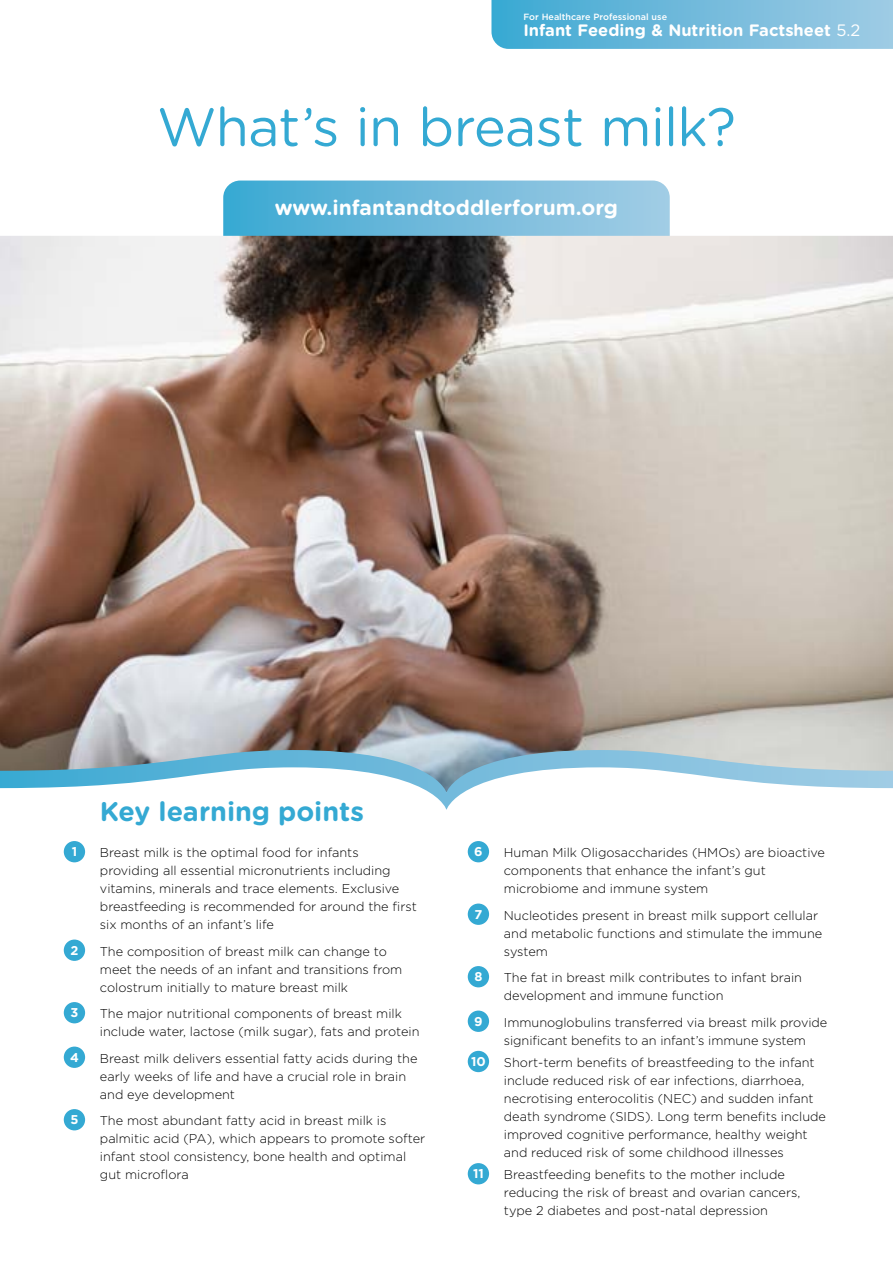
<style>
.page{position:relative;width:893px;height:1263px;background:#fff}
.page>*{position:absolute;margin:0;border:0;box-sizing:border-box;transform-origin:0 0}
.t1{font:54px "Gotham Rounded";letter-spacing:-.015em;color:#34a9d3}
.t2{font:700 27px "Gotham Rounded";color:#34a9d3}
.t3{font:700 21px "Gotham Rounded";color:#fff}
.t4{font:700 16.5px "Gotham Rounded";color:#fff}
.t5{font:300 12.75px/18px "Gotham";color:#000}
.t6{font:700 12.75px "Gotham";color:#fff}
.t7{font:500 9px "Gotham";color:#fff}
.s1{font-weight:400}
</style>
<div class="page">
<svg style="left:223px;top:181px;width:447px;height:55px;background:#71badb"></svg>
<img style="left:0;top:236px;width:893px;height:514px">
<svg style="left:0;top:750px;width:893px;height:60px"></svg>
<svg style="left:491px;top:0;width:402px;height:49px;background:#6fbadb"></svg>
<div style="left:64px;top:841px;width:21px;height:21px;background:#34a9d3;border-radius:50%"></div>
<div style="left:64px;top:939px;width:21px;height:22px;background:#34a9d3;border-radius:50%"></div>
<div style="left:64px;top:1002px;width:21px;height:21px;background:#34a9d3;border-radius:50%"></div>
<div style="left:64px;top:1046px;width:21px;height:22px;background:#34a9d3;border-radius:50%"></div>
<div style="left:64px;top:1109px;width:21px;height:21px;background:#34a9d3;border-radius:50%"></div>
<div style="left:468px;top:841px;width:21px;height:21px;background:#34a9d3;border-radius:50%"></div>
<div style="left:468px;top:903px;width:21px;height:22px;background:#34a9d3;border-radius:50%"></div>
<div style="left:468px;top:966px;width:21px;height:21px;background:#34a9d3;border-radius:50%"></div>
<div style="left:468px;top:1010px;width:21px;height:22px;background:#34a9d3;border-radius:50%"></div>
<div style="left:468px;top:1051px;width:21px;height:21px;background:#34a9d3;border-radius:50%"></div>
<div style="left:468px;top:1163px;width:21px;height:21px;background:#34a9d3;border-radius:50%"></div>
<p class="t7" style="left:523px;top:11px;width:145px">For Healthcare Professional use</p>
<p class="t4" style="left:523px;top:18px;width:339px">Infant Feeding &amp; Nutrition Factsheet <span class="s1">5.2</span></p>
<h1 class="t1" style="left:157px;top:90px;width:580px">What’s in breast milk?</h1>
<h3 class="t3" style="left:275px;top:192px;width:345px">www.infantandtoddlerforum.org</h3>
<h2 class="t2" style="left:100px;top:791px;width:266px">Key learning points</h2>
<p class="t6" style="left:72px;top:844px;width:7px">1</p>
<p class="t5" style="left:100px;top:843px;width:318px">Breast milk is the optimal food for infants providing all essential micronutrients including vitamins, minerals and trace elements. Exclusive breastfeeding is recommended for around the first six months of an infant’s life</p>
<p class="t6" style="left:70px;top:943px;width:9px">2</p>
<p class="t5" style="left:100px;top:942px;width:304px">The composition of breast milk can change to meet the needs of an infant and transitions from colostrum initially to mature breast milk</p>
<p class="t6" style="left:70px;top:1005px;width:9px">3</p>
<p class="t5" style="left:100px;top:1004px;width:321px">The major nutritional components of breast milk include water, lactose (milk sugar), fats and protein</p>
<p class="t6" style="left:70px;top:1050px;width:10px">4</p>
<p class="t5" style="left:100px;top:1049px;width:319px">Breast milk delivers essential fatty acids during the early weeks of life and have a crucial role in brain and eye development</p>
<p class="t6" style="left:70px;top:1112px;width:10px">5</p>
<p class="t5" style="left:100px;top:1111px;width:327px">The most abundant fatty acid in breast milk is palmitic acid (PA), which appears to promote softer infant stool consistency, bone health and optimal gut microflora</p>
<p class="t6" style="left:474px;top:844px;width:10px">6</p>
<p class="t5" style="left:504px;top:843px;width:323px">Human Milk Oligosaccharides (HMOs) are bioactive components that enhance the infant’s gut microbiome and immune system</p>
<p class="t6" style="left:474px;top:907px;width:9px">7</p>
<p class="t5" style="left:504px;top:906px;width:320px">Nucleotides present in breast milk support cellular and metabolic functions and stimulate the immune system</p>
<p class="t6" style="left:474px;top:969px;width:10px">8</p>
<p class="t5" style="left:504px;top:968px;width:300px">The fat in breast milk contributes to infant brain development and immune function</p>
<p class="t6" style="left:474px;top:1014px;width:10px">9</p>
<p class="t5" style="left:504px;top:1013px;width:325px">Immunoglobulins transferred via breast milk provide significant benefits to an infant’s immune system</p>
<p class="t6" style="left:471px;top:1054px;width:16px">10</p>
<p class="t5" style="left:504px;top:1053px;width:324px">Short-term benefits of breastfeeding to the infant include reduced risk of ear infections, diarrhoea, necrotising enterocolitis (NEC) and sudden infant death syndrome (SIDS). Long term benefits include improved cognitive performance, healthy weight and reduced risk of some childhood illnesses</p>
<p class="t6" style="left:473px;top:1166px;width:12px">11</p>
<p class="t5" style="left:504px;top:1165px;width:298px">Breastfeeding benefits to the mother include reducing the risk of breast and ovarian cancers, type 2 diabetes and post-natal depression</p>
</div>
